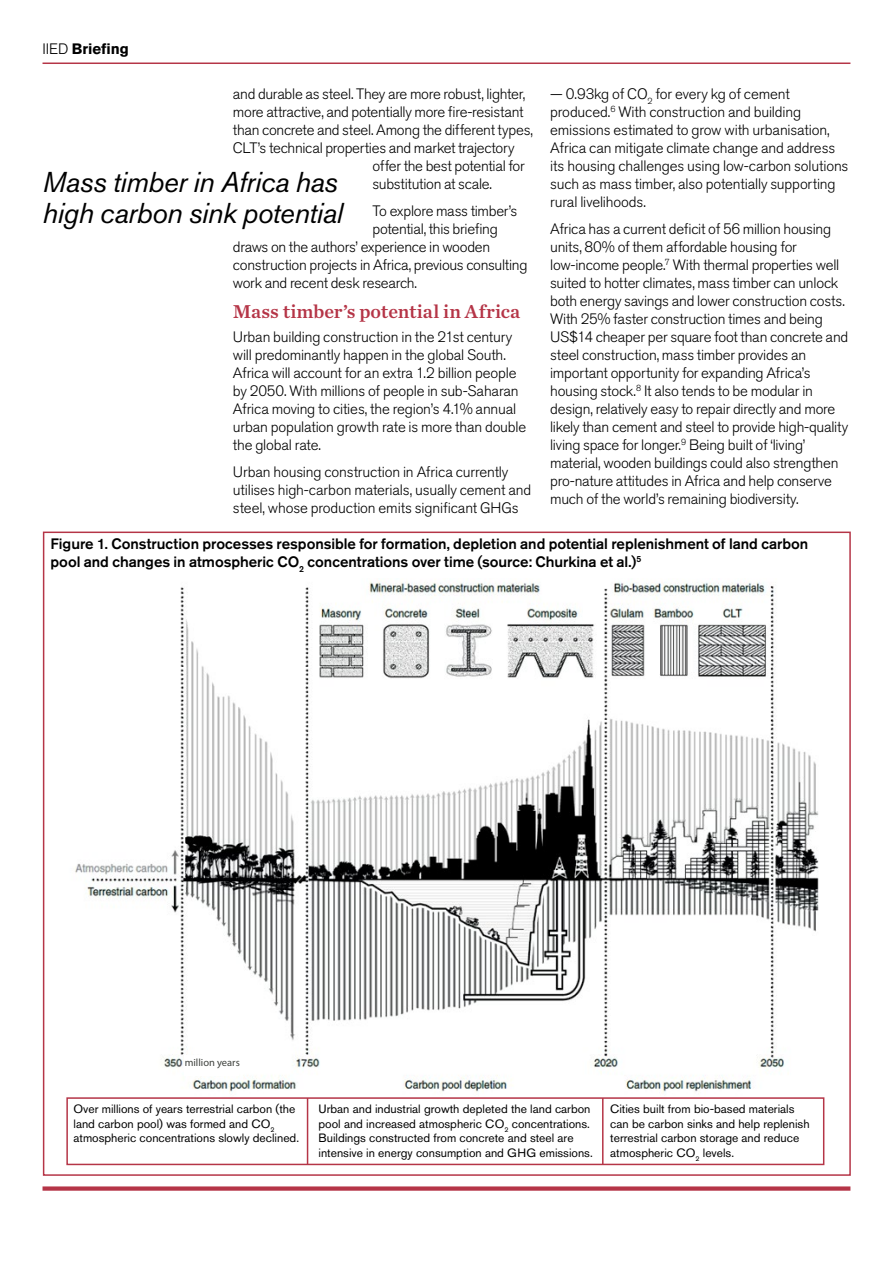
<style>
.page{position:relative;width:893px;height:1263px;background:#fff}
.page>*{position:absolute;margin:0;border:0;box-sizing:border-box;transform-origin:0 0}
.t1{font:italic 28.5px/31.5px "Akzidenz Grotesk BE";letter-spacing:-.015em;color:#000}
.t2{font:19.5px "Chronicle Text G1 Semi";color:#b53547}
.t3{font:300 15px/18px "Akzidenz Grotesk BE";letter-spacing:-.015em;color:#000}
.t4{font:500 15px/18px "Akzidenz Grotesk BE";letter-spacing:-.005em;color:#000}
.t5{font:700 15px "Akzidenz Grotesk BE";letter-spacing:-.005em;color:#000}
.t6{font:12px/14.4px "Akzidenz Grotesk BE";color:#000}
.t7{font:10.5px "Myriad Pro";color:#3f423e}
.s1{font-weight:300}
</style>
<div class="page">
<hr style="left:43px;top:63px;width:807px;height:1px;background:#b53547">
<div style="left:43px;top:1186px;width:807px;height:5px;background:#b53547"></div>
<img style="left:75px;top:581px;width:750px;height:519px">
<div style="left:66px;top:1097px;width:758px;height:68px;border:2px solid #b53547"></div>
<hr style="left:307px;top:1098px;width:1px;height:66px;background:#b53547">
<hr style="left:602px;top:1098px;width:1px;height:66px;background:#b53547">
<div style="left:185px;top:1055px;width:54px;height:20px;background:#fff"></div>
<p class="t5" style="left:43px;top:40px;width:88px"><span class="s1">IIED</span> Briefing</p>
<p class="t3" style="left:233px;top:85px;width:294px">and durable as steel. They are more robust, lighter,</p>
<p class="t3" style="left:233px;top:103px;width:292px">more attractive, and potentially more fire-resistant</p>
<p class="t3" style="left:233px;top:121px;width:302px">than concrete and steel. Among the different types,</p>
<p class="t3" style="left:233px;top:139px;width:283px">CLT’s technical properties and market trajectory</p>
<p class="t3" style="left:373px;top:157px;width:154px">offer the best potential for</p>
<p class="t3" style="left:373px;top:175px;width:121px">substitution at scale.</p>
<p class="t3" style="left:373px;top:202px;width:146px">To explore mass timber’s</p>
<p class="t3" style="left:373px;top:220px;width:127px">potential, this briefing</p>
<p class="t3" style="left:233px;top:238px;width:259px">draws on the authors’ experience in wooden</p>
<p class="t3" style="left:233px;top:256px;width:296px">construction projects in Africa, previous consulting</p>
<p class="t3" style="left:233px;top:274px;width:186px">work and recent desk research.</p>
<h2 class="t2" style="left:233px;top:296px;width:289px">Mass timber’s potential in Africa</h2>
<p class="t3" style="left:233px;top:328px;width:295px">Urban building construction in the 21st century will predominantly happen in the global South.<br>Africa will account for an extra 1.2 billion people by 2050. With millions of people in sub-Saharan Africa moving to cities, the region’s 4.1% annual urban population growth rate is more than double the global rate.</p>
<p class="t3" style="left:233px;top:463px;width:300px">Urban housing construction in Africa currently utilises high-carbon materials, usually cement and steel, whose production emits significant GHGs</p>
<h1 class="t1" style="left:43px;top:166px;width:302px">Mass timber in Africa has high carbon sink potential</h1>
<p class="t3" style="left:550px;top:85px;width:300px">— 0.93kg of CO<sub>2</sub> for every kg of cement produced.<sup>6</sup> With construction and building emissions estimated to grow with urbanisation, Africa can mitigate climate change and address its housing challenges using low-carbon solutions such as mass timber, also potentially supporting rural livelihoods.</p>
<p class="t3" style="left:550px;top:220px;width:300px">Africa has a current deficit of 56 million housing units, 80% of them affordable housing for low-income people.<sup>7</sup> With thermal properties well suited to hotter climates, mass timber can unlock both energy savings and lower construction costs.<br>With 25% faster construction times and being US$14 cheaper per square foot than concrete and steel construction, mass timber provides an important opportunity for expanding Africa’s housing stock.<sup>8</sup> It also tends to be modular in design, relatively easy to repair directly and more likely than cement and steel to provide high-quality living space for longer.<sup>9</sup> Being built of ‘living’ material, wooden buildings could also strengthen pro-nature attitudes in Africa and help conserve much of the world’s remaining biodiversity.</p>
<p class="t4" style="left:51px;top:534px;width:759px">Figure 1. Construction processes responsible for formation, depletion and potential replenishment of land carbon pool and changes in atmospheric CO<sub>2</sub> concentrations over time (source: Churkina et al.)<sup>5</sup></p>
<p class="t7" style="left:185px;top:1056px;width:57px">million years</p>
<p class="t6" style="left:74px;top:1102px;width:227px">Over millions of years terrestrial carbon (the land carbon pool) was formed and CO<sub>2 </sub>atmospheric concentrations slowly declined.</p>
<p class="t6" style="left:318px;top:1102px;width:276px">Urban and industrial growth depleted the land carbon pool and increased atmospheric CO<sub>2</sub> concentrations.<br>Buildings constructed from concrete and steel are intensive in energy consumption and GHG emissions.</p>
<p class="t6" style="left:610px;top:1102px;width:201px">Cities built from bio-based materials can be carbon sinks and help replenish terrestrial carbon storage and reduce atmospheric CO<sub>2</sub> levels.</p>
</div>
